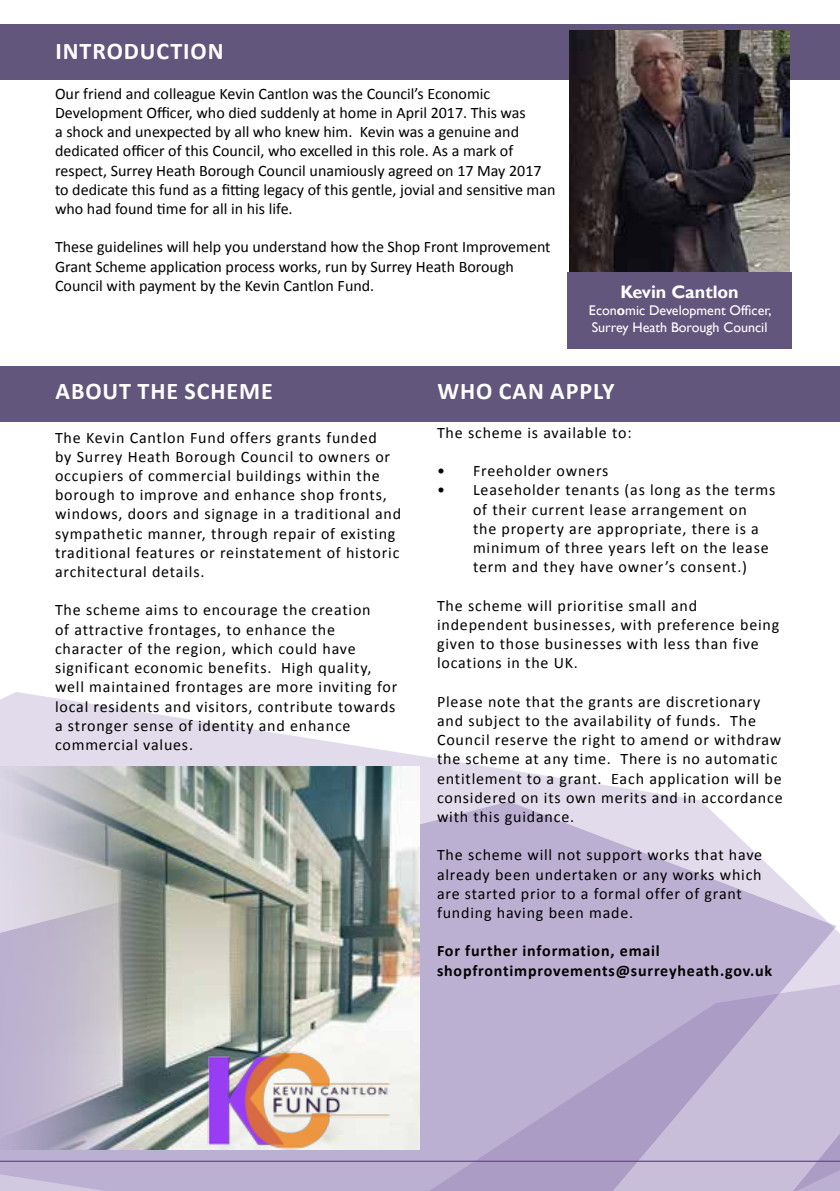
<style>
.page{position:relative;width:840px;height:1191px;background:#fff}
.page>*{position:absolute;margin:0;border:0;box-sizing:border-box;transform-origin:0 0}
.t1{font:700 24px "Calibri";letter-spacing:.04em;color:#fff}
.t2{font:700 18px "Gill Sans";color:#fff}
.t3{font:16px/19.2px "Calibri";letter-spacing:.05em;color:#000}
.t4{font:16px/19.2px "Calibri";color:#000}
.t5{font:700 16px/19.2px "Calibri";letter-spacing:.05em;color:#000}
.t6{font:14px/16.8px "Gill Sans";color:#fff}
.s1{font-weight:700}
</style>
<div class="page">
<svg style="left:0;top:692px;width:795px;height:499px"></svg>
<img style="left:0;top:766px;width:420px;height:383px">
<svg style="left:369px;top:891px;width:470px;height:300px;background:#bcb1d0"></svg>
<img style="left:196px;top:1045px;width:216px;height:104px">
<div style="left:0;top:366px;width:839px;height:55px;background:#62567d"></div>
<div style="left:0;top:24px;width:839px;height:55px;background:#63567d"></div>
<img style="left:569px;top:30px;width:220px;height:242px">
<div style="left:567px;top:272px;width:224px;height:76px;background:#62567d"></div>
<h1 class="t1" style="left:55px;top:36px;width:169px">INTRODUCTION</h1>
<p class="t4" style="left:55px;top:84px;width:501px">Our friend and colleague Kevin Cantlon was the Council’s Economic Development Officer, who died suddenly at home in April 2017. This was<br>a shock and unexpected by all who knew him. Kevin was a genuine and dedicated officer of this Council, who excelled in this role. As a mark of respect, Surrey Heath Borough Council unamiously agreed on 17 May 2017 to dedicate this fund as a fitting legacy of this gentle, jovial and sensitive man who had found time for all in his life.</p>
<p class="t4" style="left:55px;top:237px;width:497px">These guidelines will help you understand how the Shop Front Improvement<br>Grant Scheme application process works, run by Surrey Heath Borough<br>Council with payment by the Kevin Cantlon Fund.</p>
<p class="t2" style="left:620px;top:281px;width:120px">Kevin Cantlon</p>
<p class="t6" style="left:588px;top:302px;width:184px">Econ<span class="s1">o</span>mic Development Officer,<br>Surrey Heath Borough Council</p>
<h1 class="t1" style="left:55px;top:376px;width:219px">ABOUT THE SCHEME</h1>
<p class="t3" style="left:55px;top:428px;width:347px">The Kevin Cantlon Fund offers grants funded<br>by Surrey Heath Borough Council to owners or occupiers of commercial buildings within the borough to improve and enhance shop fronts, windows, doors and signage in a traditional and sympathetic manner, through repair of existing traditional features or reinstatement of historic architectural details.</p>
<p class="t3" style="left:55px;top:600px;width:343px">The scheme aims to encourage the creation<br>of attractive frontages, to enhance the character of the region, which could have significant economic benefits. High quality, well maintained frontages are more inviting for local residents and visitors, contribute towards a stronger sense of identity and enhance commercial values.</p>
<h1 class="t1" style="left:437px;top:376px;width:179px">WHO CAN APPLY</h1>
<p class="t3" style="left:437px;top:423px;width:196px">The scheme is available to:</p>
<p class="t3" style="left:437px;top:461px;width:173px">• Freeholder owners</p>
<p class="t3" style="left:473px;top:480px;width:304px;text-indent:-36px">• Leaseholder tenants (as long as the terms of their current lease arrangement on<br>the property are appropriate, there is a minimum of three years left on the lease term and they have owner’s consent.)</p>
<p class="t3" style="left:437px;top:596px;width:343px">The scheme will prioritise small and independent businesses, with preference being given to those businesses with less than five locations in the UK.</p>
<p class="t3" style="left:437px;top:692px;width:347px">Please note that the grants are discretionary and subject to the availability of funds. The Council reserve the right to amend or withdraw the scheme at any time. There is no automatic entitlement to a grant. Each application will be considered on its own merits and in accordance with this guidance.</p>
<p class="t3" style="left:437px;top:845px;width:326px">The scheme will not support works that have already been undertaken or any works which are started prior to a formal offer of grant funding having been made.</p>
<p class="t5" style="left:437px;top:941px;width:336px">For further information, email shopfrontimprovements@surreyheath.gov.uk</p>
</div>
